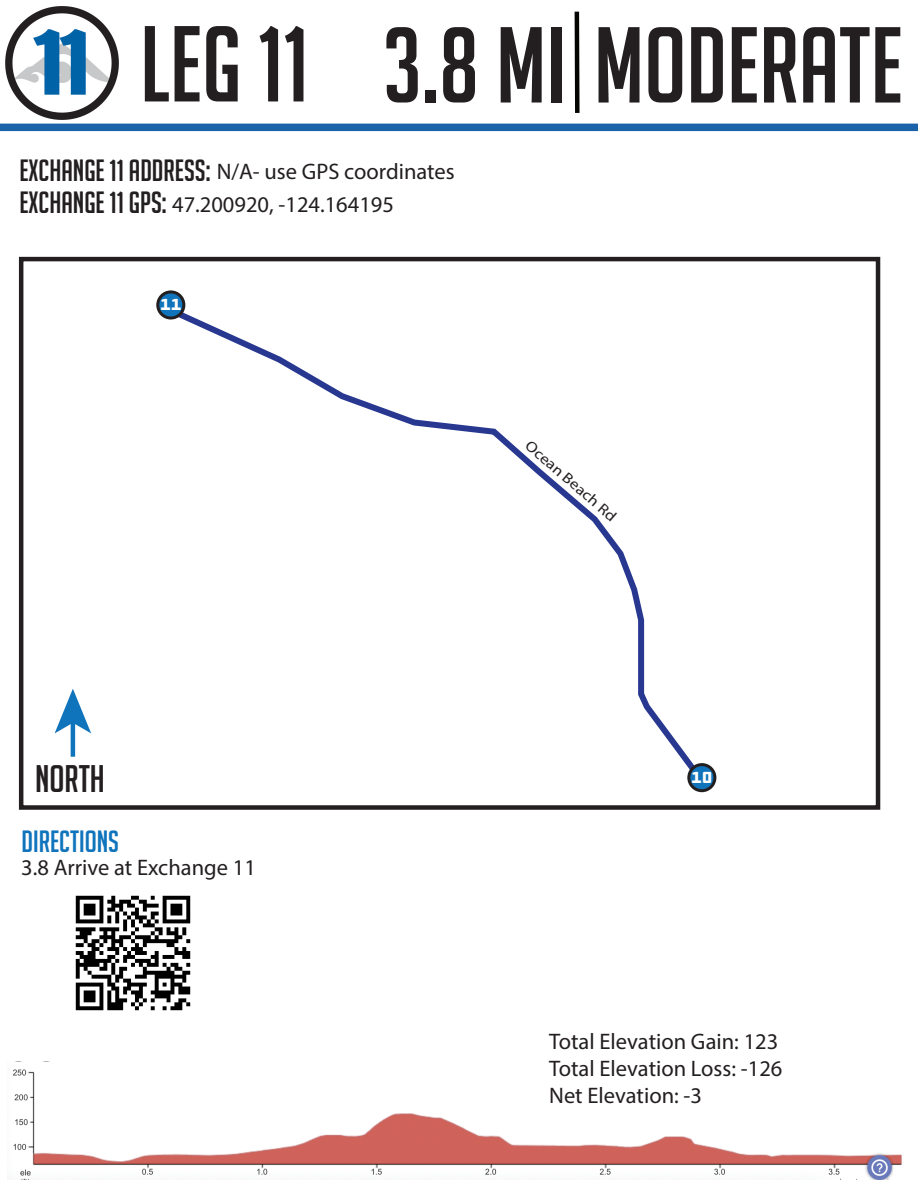
<style>
.page{position:relative;width:918px;height:1188px;background:#fff}
.page>*{position:absolute;margin:0;border:0;box-sizing:border-box;transform-origin:0 0}
.t1{font:105px "Big Noodle Titling";color:#231f20}
.t2{font:37.5px "Big Noodle Titling";color:#231f20}
.t3{font:30px/32px "Big Noodle Titling";color:#231f20}
.t4{font:30px "Big Noodle Titling";color:#1074bc}
.t5{font:22.5px/27px "Myriad Pro";color:#231f20}
.t6{font:16.5px "DDC Hardware";color:#fff}
.t7{font:15px "Myriad Pro";color:#231f20;scale:1.14 1}
</style>
<div class="page">
<img style="left:13px;top:1069px;width:889px;height:110px">
<div style="left:0;top:124px;width:918px;height:7px;background:#1a63a8"></div>
<svg style="left:574px;top:11px;width:6px;height:102px"></svg>
<div style="left:19px;top:257px;width:861px;height:553px;border:4px solid #231f20"></div>
<hr style="left:71px;top:720px;width:4px;height:37px;background:#1074bc">
<svg style="left:55px;top:689px;width:36px;height:44px"></svg>
<img style="left:5px;top:7px;width:114px;height:112px">
<svg style="left:179px;top:303px;width:528px;height:479px"></svg>
<div style="left:689px;top:765px;width:26px;height:26px;background:#1074bc;border-radius:50%"></div>
<div style="left:687px;top:763px;width:29px;height:29px;border:3px solid #231f20;border-radius:50%"></div>
<div style="left:158px;top:292px;width:26px;height:26px;background:#1074bc;border-radius:50%"></div>
<div style="left:156px;top:290px;width:29px;height:30px;border:3px solid #231f20;border-radius:50%"></div>
<img style="left:75px;top:895px;width:116px;height:116px">
<h1 class="t1" style="left:140px;top:9px;width:764px">LEG 11 3.8 MI MODERATE</h1>
<h3 class="t3" style="left:19px;top:155px;width:193px">EXCHANGE 11 ADDRESS:<br>EXCHANGE 11 GPS:</h3>
<p class="t5" style="left:172px;top:154px;width:284px;line-height:33.5px;text-indent:45px">N/A- use GPS coordinates<br>47.200920, -124.164195</p>
<p class="t6" style="left:160px;top:294px;width:23px">11</p>
<h2 class="t2" style="left:35px;top:758px;width:71px">NORTH</h2>
<h3 class="t4" style="left:22px;top:825px;width:99px">DIRECTIONS</h3>
<p class="t5" style="left:21px;top:854px;width:236px">3.8 Arrive at Exchange 11</p>
<p class="t7" style="left:534px;top:436px;width:102px;rotate:41deg">Ocean Beach Rd</p>
<p class="t6" style="left:691px;top:767px;width:23px">10</p>
<p class="t5" style="left:549px;top:1028px;width:235px">Total Elevation Gain: 123<br>Total Elevation Loss: -126<br>Net Elevation: -3</p>
</div>
